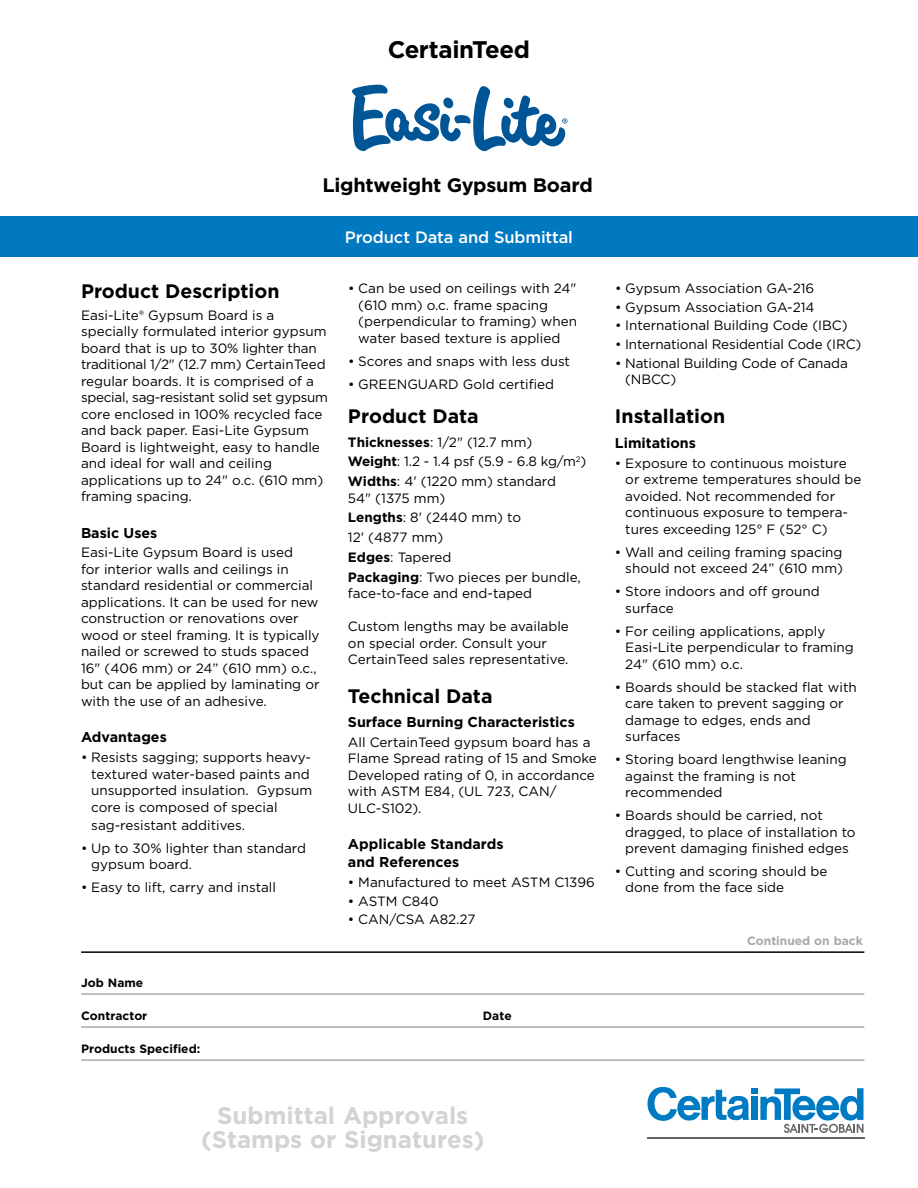
<style>
.page{position:relative;width:918px;height:1188px;background:#fff}
.page>*{position:absolute;margin:0;border:0;box-sizing:border-box;transform-origin:0 0}
.t1{font:700 24px/24px "Gotham";color:#d1d3d4;text-align:center}
.t2{font:700 24px "Gotham";letter-spacing:-.015em;color:#000}
.t3{font:700 19.5px "Gotham";color:#000}
.t4{font:500 16.5px "Gotham";letter-spacing:-.01em;color:#fff}
.t5{font:700 14.25px/18.3px "Gotham";color:#000}
.t6{font:13.5px/16.5px "Gotham";color:#000}
.t7{font:700 12px "Gotham";color:#000}
.t8{font:700 12px "Gotham";color:#a7a9ac}
.s1{font-weight:700}
</style>
<div class="page">
<div style="left:0;top:216px;width:918px;height:40px;background:#0079c1"></div>
<svg style="left:352px;top:85px;width:215px;height:66px"></svg>
<hr style="left:81px;top:993px;width:783px;height:2px;background:#a7a9ac">
<hr style="left:81px;top:1026px;width:783px;height:2px;background:#a7a9ac">
<hr style="left:81px;top:1059px;width:783px;height:2px;background:#a7a9ac">
<hr style="left:81px;top:951px;width:783px;height:2px;background:#000">
<div style="left:751px;top:1088px;width:7px;height:6px;background:#007bc3"></div>
<svg style="left:647px;top:1087px;width:102px;height:34px"></svg>
<div style="left:751px;top:1097px;width:7px;height:23px;background:#007bc3"></div>
<svg style="left:760px;top:1088px;width:104px;height:45px"></svg>
<hr style="left:647px;top:1137px;width:218px;height:2px;background:#636466">
<h1 class="t2" style="left:388px;top:33px;width:144px">CertainTeed</h1>
<h2 class="t3" style="left:323px;top:173px;width:272px">Lightweight Gypsum Board</h2>
<h2 class="t3" style="left:81px;top:278px;width:200px">Product Description</h2>
<p class="t6" style="left:81px;top:307px;width:249px">Easi-Lite® Gypsum Board is a specially formulated interior gypsum board that is up to 30% lighter than traditional 1/2" (12.7 mm) CertainTeed regular boards. It is comprised of a special, sag-resistant solid set gypsum core enclosed in 100% recycled face and back paper. Easi-Lite Gypsum Board is lightweight, easy to handle and ideal for wall and ceiling applications up to 24" o.c. (610 mm) framing spacing.</p>
<p class="t5" style="left:81px;top:523px;width:78px">Basic Uses</p>
<p class="t6" style="left:81px;top:544px;width:240px">Easi-Lite Gypsum Board is used<br>for interior walls and ceilings in standard residential or commercial applications. It can be used for new construction or renovations over wood or steel framing. It is typically nailed or screwed to studs spaced 16" (406 mm) or 24” (610 mm) o.c., but can be applied by laminating or with the use of an adhesive.</p>
<p class="t5" style="left:81px;top:728px;width:87px">Advantages</p>
<p class="t6" style="left:91px;top:749px;width:223px;text-indent:-10px">• Resists sagging; supports heavy&shy;textured water-based paints and unsupported insulation. Gypsum core is composed of special</p>
<p class="t6" style="left:91px;top:816px;width:155px">sag-resistant additives.</p>
<p class="t6" style="left:91px;top:839px;width:216px;text-indent:-10px">• Up to 30% lighter than standard gypsum board.</p>
<p class="t6" style="left:81px;top:879px;width:197px">• Easy to lift, carry and install</p>
<p class="t4" style="left:345px;top:226px;width:230px">Product Data and Submittal</p>
<p class="t6" style="left:358px;top:280px;width:220px;text-indent:-10px">• Can be used on ceilings with 24" (610 mm) o.c. frame spacing (perpendicular to framing) when water based texture is applied</p>
<p class="t6" style="left:348px;top:352px;width:224px">• Scores and snaps with less dust</p>
<p class="t6" style="left:348px;top:375px;width:208px">• GREENGUARD Gold certified</p>
<h2 class="t3" style="left:348px;top:404px;width:132px">Product Data</h2>
<p class="t6" style="left:348px;top:432px;width:240px;line-height:19.8px"><span class="s1">Thicknesses</span>: 1/2" (12.7 mm)<br><span class="s1">Weight</span>: 1.2 - 1.4 psf (5.9 - 6.8 kg/m<sup>2</sup>)<br><span class="s1">Widths</span>: 4' (1220 mm) standard</p>
<p class="t6" style="left:348px;top:488px;width:234px;line-height:19.8px">54" (1375 mm)<br><span class="s1">Lengths</span>: 8' (2440 mm) to<br>12' (4877 mm)<br><span class="s1">Edges</span>: Tapered<br><span class="s1">Packaging</span>: Two pieces per bundle,</p>
<p class="t6" style="left:348px;top:585px;width:186px">face-to-face and end-taped</p>
<p class="t6" style="left:348px;top:618px;width:222px">Custom lengths may be available on special order. Consult your<br>CertainTeed sales representative.</p>
<h2 class="t3" style="left:348px;top:683px;width:146px">Technical Data</h2>
<p class="t5" style="left:348px;top:713px;width:228px">Surface Burning Characteristics</p>
<p class="t6" style="left:348px;top:733px;width:250px">All CertainTeed gypsum board has a<br>Flame Spread rating of 15 and Smoke<br>Developed rating of 0, in accordance with ASTM E84, (UL 723, CAN/<br>ULC-S102).</p>
<p class="t5" style="left:348px;top:835px;width:157px">Applicable Standards and References</p>
<p class="t6" style="left:348px;top:874px;width:248px">• Manufactured to meet ASTM C1396</p>
<p class="t6" style="left:348px;top:892px;width:92px">• ASTM C840</p>
<p class="t6" style="left:348px;top:911px;width:129px">• CAN/CSA A82.27</p>
<p class="t7" style="left:81px;top:975px;width:64px">Job Name</p>
<p class="t7" style="left:81px;top:1008px;width:68px">Contractor</p>
<p class="t7" style="left:483px;top:1008px;width:30px">Date</p>
<p class="t7" style="left:81px;top:1041px;width:121px">Products Specified:</p>
<p class="t6" style="left:615px;top:280px;width:201px">• Gypsum Association GA-216</p>
<p class="t6" style="left:615px;top:299px;width:201px">• Gypsum Association GA-214</p>
<p class="t6" style="left:615px;top:317px;width:234px">• International Building Code (IBC)</p>
<p class="t6" style="left:615px;top:336px;width:248px">• International Residential Code (IRC)</p>
<p class="t6" style="left:625px;top:354px;width:224px;text-indent:-10px">• National Building Code of Canada (NBCC)</p>
<h2 class="t3" style="left:615px;top:403px;width:112px">Installation</h2>
<p class="t5" style="left:615px;top:434px;width:82px">Limitations</p>
<p class="t6" style="left:625px;top:454px;width:238px;text-indent:-10px">• Exposure to continuous moisture or extreme temperatures should be avoided. Not recommended for continuous exposure to tempera&shy;tures exceeding 125° F (52° C)</p>
<p class="t6" style="left:615px;top:543px;width:230px;text-align:right">• Wall and ceiling framing spacing should not exceed 24” (610 mm)</p>
<p class="t6" style="left:625px;top:583px;width:196px;text-indent:-10px">• Store indoors and off ground surface</p>
<p class="t6" style="left:625px;top:622px;width:230px;text-indent:-10px">• For ceiling applications, apply<br>Easi-Lite perpendicular to framing<br>24" (610 mm) o.c.</p>
<p class="t6" style="left:625px;top:678px;width:233px;text-indent:-10px">• Boards should be stacked flat with care taken to prevent sagging or damage to edges, ends and surfaces</p>
<p class="t6" style="left:625px;top:751px;width:223px;text-indent:-10px">• Storing board lengthwise leaning against the framing is not recommended</p>
<p class="t6" style="left:625px;top:807px;width:232px;text-indent:-10px">• Boards should be carried, not dragged, to place of installation to prevent damaging finished edges</p>
<p class="t6" style="left:625px;top:863px;width:204px;text-indent:-10px">• Cutting and scoring should be done from the face side</p>
<p class="t8" style="left:747px;top:933px;width:117px">Continued on back</p>
<h1 class="t1" style="left:201px;top:1103px;width:285px">Submittal Approvals (Stamps or Signatures)</h1>
</div>
